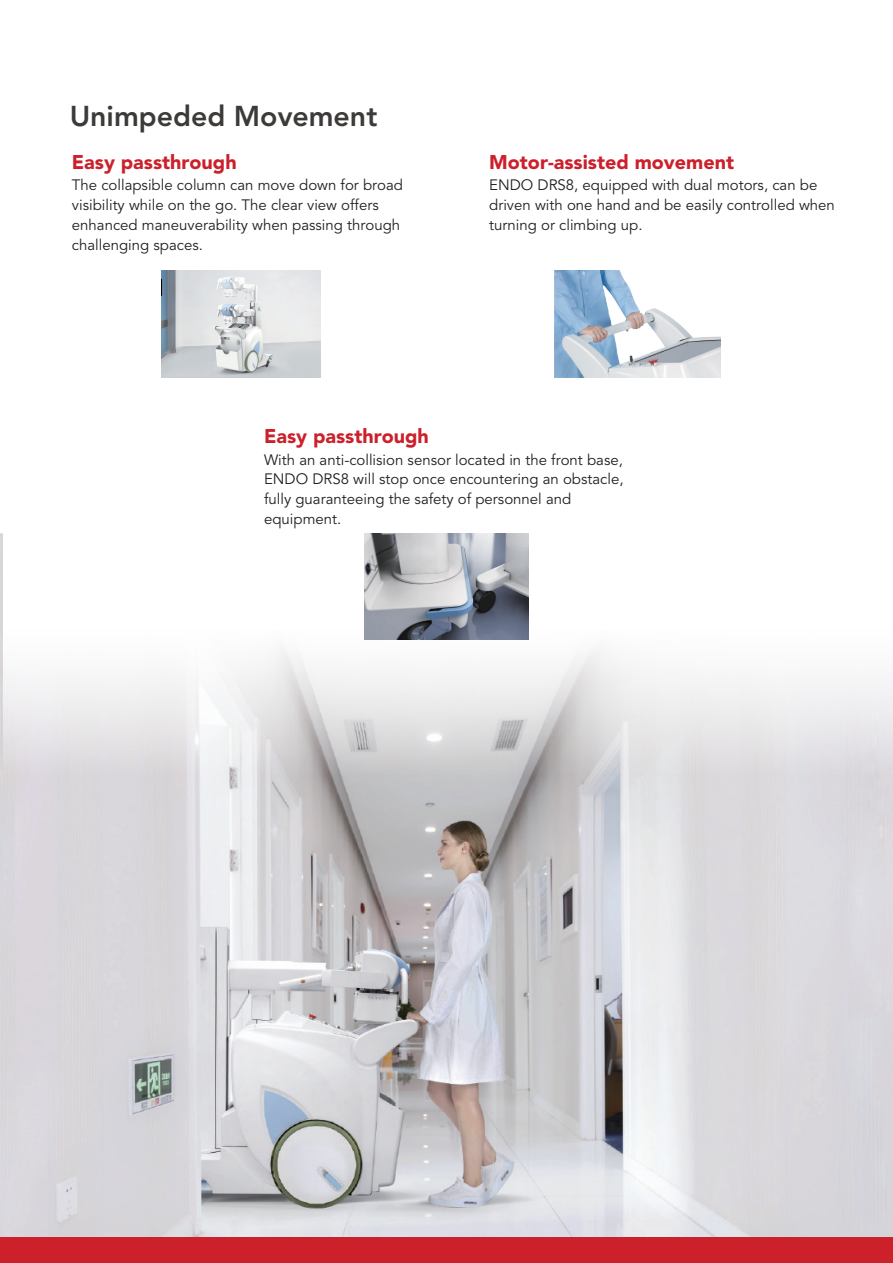
<style>
.page{position:relative;width:893px;height:1263px;background:#fff}
.page>*{position:absolute;margin:0;border:0;box-sizing:border-box;transform-origin:0 0}
.t1{font:800 28.5px "Avenir LT Pro";color:#3d3b39}
.t2{font:900 19.8px "Avenir";color:#cc202b}
.t3{font:15px/19.8px "Avenir";color:#231f20}
</style>
<div class="page">
<img style="left:0;top:533px;width:893px;height:704px">
<svg style="left:3px;top:533px;width:890px;height:246px"></svg>
<div style="left:0;top:1237px;width:893px;height:26px;background:#cc202b"></div>
<img style="left:161px;top:271px;width:160px;height:106px">
<svg style="left:251px;top:336px;width:9px;height:12px"></svg>
<img style="left:554px;top:271px;width:167px;height:106px">
<img style="left:364px;top:533px;width:165px;height:106px">
<h1 class="t1" style="left:70px;top:99px;width:309px">Unimpeded Movement</h1>
<h2 class="t2" style="left:72px;top:150px;width:166px">Easy passthrough</h2>
<p class="t3" style="left:72px;top:176px;width:333px">The collapsible column can move down for broad visibility while on the go. The clear view offers enhanced maneuverability when passing through challenging spaces.</p>
<h2 class="t2" style="left:489px;top:150px;width:246px">Motor-assisted movement</h2>
<p class="t3" style="left:489px;top:176px;width:347px">ENDO DRS8, equipped with dual motors, can be driven with one hand and be easily controlled when turning or climbing up.</p>
<h2 class="t2" style="left:264px;top:424px;width:166px">Easy passthrough</h2>
<p class="t3" style="left:264px;top:450px;width:361px">With an anti-collision sensor located in the front base, ENDO DRS8 will stop once encountering an obstacle, fully guaranteeing the safety of personnel and equipment.</p>
</div>
